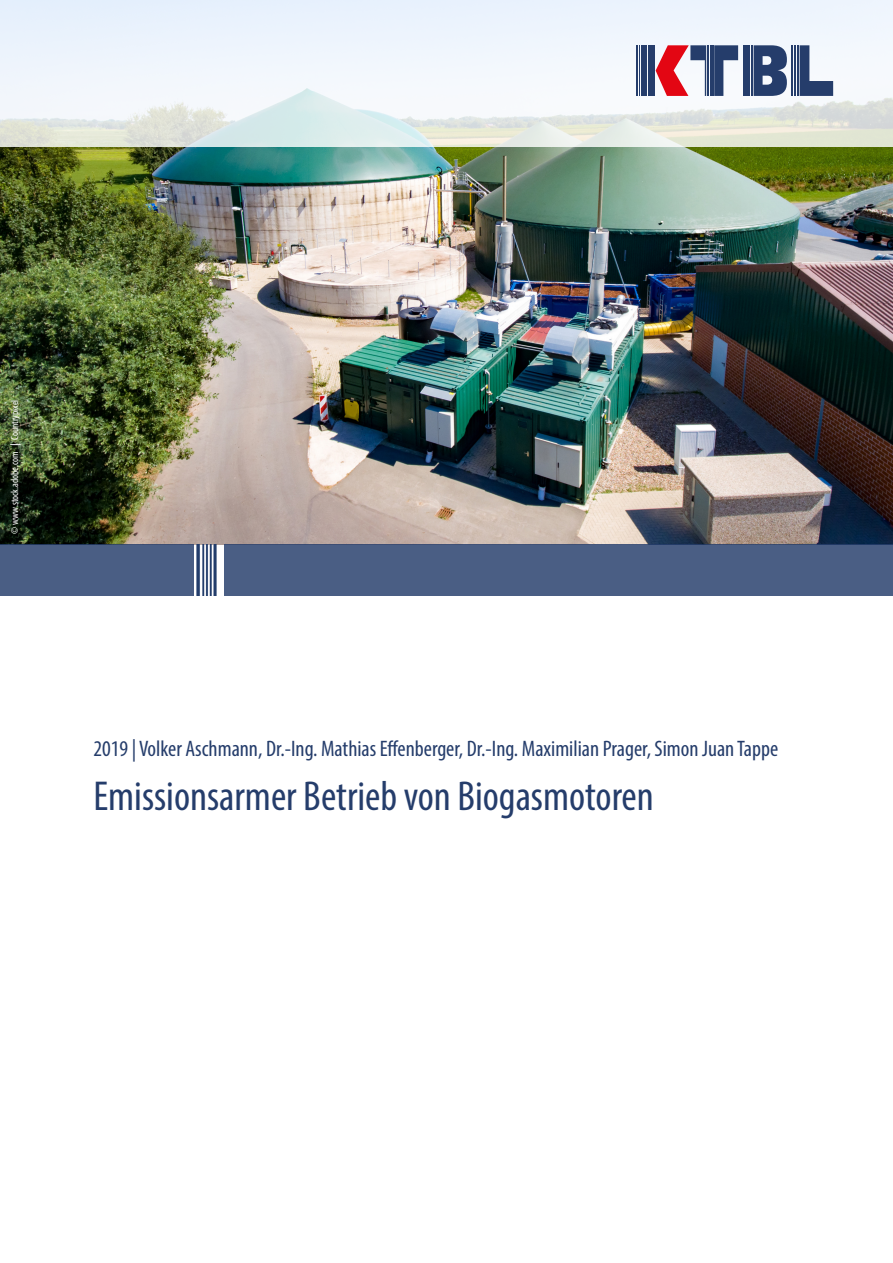
<style>
.page{position:relative;width:893px;height:1263px;background:#fff}
.page>*{position:absolute;margin:0;border:0;box-sizing:border-box;transform-origin:0 0}
.t1{font:condensed 42px "Myriad Pro";color:#253d6b}
.t2{font:condensed 22.5px "Myriad Pro";color:#253d6b}
.t3{font:condensed 10.5px "Myriad Pro";color:#fff}
.s1{font-weight:600;font-stretch:normal}
</style>
<div class="page">
<img style="left:0;top:147px;width:893px;height:397px">
<svg style="left:0;top:0;width:893px;height:147px;fill:#eef4fd"></svg>
<svg style="left:656px;top:45px;width:50px;height:51px"></svg>
<hr style="left:707px;top:45px;width:2px;height:51px;background:#253d6b">
<hr style="left:710px;top:45px;width:1px;height:51px;background:#253d6b">
<hr style="left:712px;top:45px;width:1px;height:51px;background:#253d6b">
<svg style="left:714px;top:45px;width:24px;height:51px"></svg>
<hr style="left:791px;top:45px;width:1px;height:51px;background:#253d6b">
<hr style="left:794px;top:45px;width:2px;height:51px;background:#253d6b">
<hr style="left:797px;top:45px;width:1px;height:51px;background:#253d6b">
<svg style="left:800px;top:45px;width:33px;height:51px"></svg>
<hr style="left:743px;top:45px;width:2px;height:51px;background:#253d6b">
<hr style="left:747px;top:45px;width:1px;height:51px;background:#253d6b">
<svg style="left:754px;top:45px;width:33px;height:51px;background:#475b82"></svg>
<hr style="left:749px;top:45px;width:1px;height:51px;background:#253d6b">
<hr style="left:751px;top:45px;width:1px;height:51px;background:#253d6b">
<hr style="left:636px;top:45px;width:2px;height:51px;background:#253d6b">
<hr style="left:639px;top:45px;width:1px;height:51px;background:#253d6b">
<hr style="left:641px;top:45px;width:1px;height:51px;background:#253d6b">
<hr style="left:643px;top:45px;width:1px;height:51px;background:#253d6b">
<hr style="left:645px;top:45px;width:2px;height:51px;background:#253d6b">
<div style="left:648px;top:45px;width:7px;height:51px;background:#253d6b"></div>
<div style="left:225px;top:544px;width:668px;height:51px;background:#4a5e84"></div>
<div style="left:0;top:544px;width:193px;height:51px;background:#4a5e84"></div>
<img style="left:196px;top:544px;width:20px;height:51px">
<p class="t3" style="left:8px;top:534px;width:136px;rotate:-90deg">© www.stock.adobe.com <span class="s1">|</span> Countrypixel</p>
<p class="t2" style="left:94px;top:735px;width:686px">2019 | Volker Aschmann, Dr.-Ing. Mathias Effenberger, Dr.-Ing. Maximilian Prager, Simon Juan Tappe</p>
<h1 class="t1" style="left:94px;top:770px;width:562px">Emissionsarmer Betrieb von Biogasmotoren</h1>
</div>
